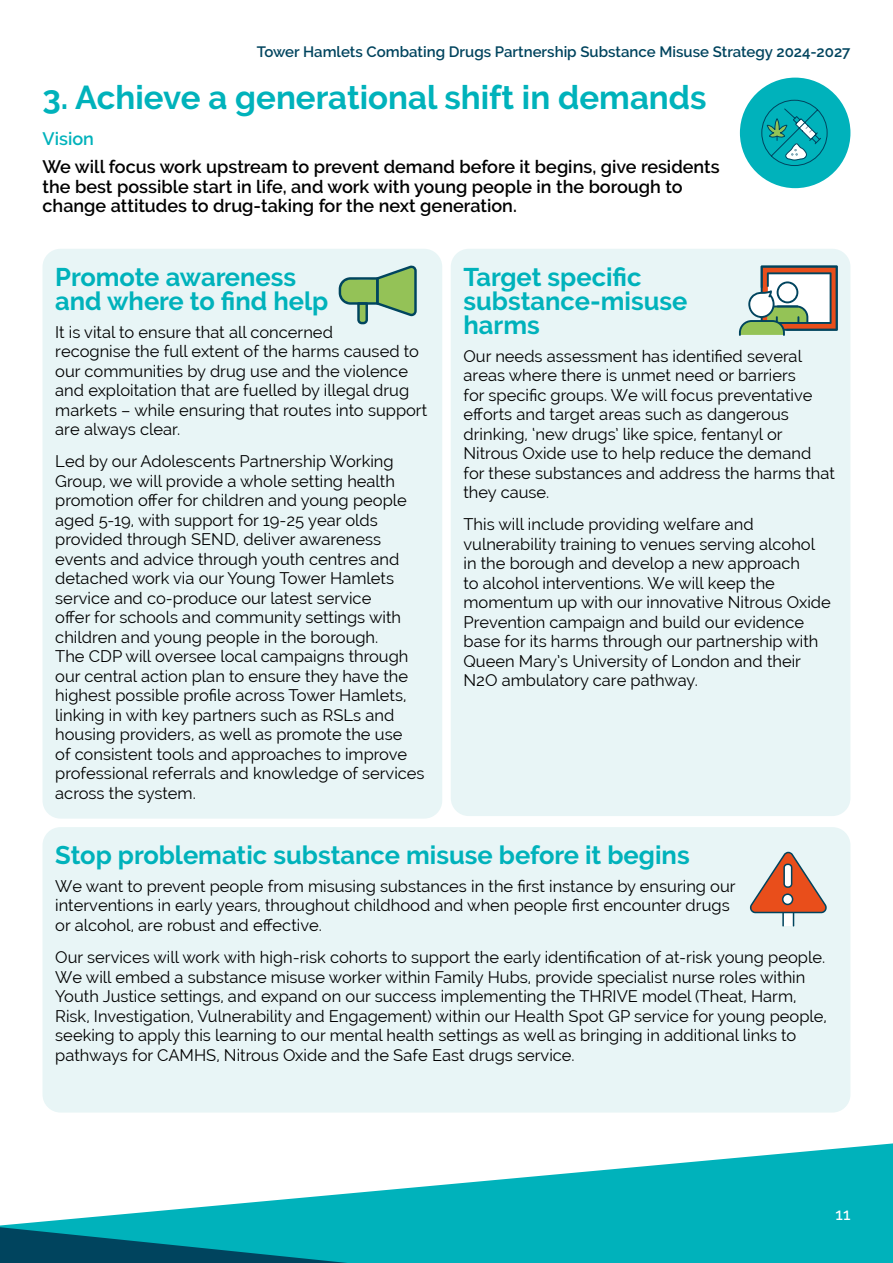
<style>
.page{position:relative;width:893px;height:1263px;background:#fff}
.page>*{position:absolute;margin:0;border:0;box-sizing:border-box;transform-origin:0 0}
.t1{font:700 33px "Raleway";color:#00b2bb}
.t2{font:700 25.5px/24px "Raleway";color:#00b2bb}
.t3{font:600 18px/19.5px "Raleway";color:#000}
.t4{font:600 18px "Raleway";color:#00b2bb}
.t5{font:16.5px/19.5px "Raleway";color:#000}
.t6{font:500 16.5px "Raleway";color:#fff}
.t7{font:600 15px "Raleway";color:#00445e}
</style>
<div class="page">
<svg style="left:48px;top:1107px;width:845px;height:156px"></svg>
<svg style="left:0;top:1116px;width:890px;height:147px;fill:#00b2bb"></svg>
<div style="left:43px;top:249px;width:399px;height:570px;background:#e8f5f6;border-radius:18px"></div>
<div style="left:451px;top:249px;width:399px;height:567px;background:#e8f5f6;border-radius:18px"></div>
<div style="left:740px;top:78px;width:110px;height:110px;background:#00b2bb;border-radius:50%"></div>
<svg style="left:761px;top:99px;width:67px;height:67px"></svg>
<svg style="left:739px;top:266px;width:99px;height:70px"></svg>
<div style="left:43px;top:827px;width:807px;height:285px;background:#e8f5f6;border-radius:18px"></div>
<svg style="left:749px;top:852px;width:78px;height:74px"></svg>
<svg style="left:339px;top:265px;width:78px;height:59px"></svg>
<p class="t7" style="left:257px;top:43px;width:595px">Tower Hamlets Combating Drugs Partnership Substance Misuse Strategy 2024-2027</p>
<h1 class="t1" style="left:43px;top:78px;width:665px">3. Achieve a generational shift in demands</h1>
<p class="t4" style="left:43px;top:128px;width:53px">Vision</p>
<p class="t3" style="left:43px;top:157px;width:679px">We will focus work upstream to prevent demand before it begins, give residents the best possible start in life, and work with young people in the borough to change attitudes to drug-taking for the next generation.</p>
<h2 class="t2" style="left:55px;top:265px;width:275px">Promote awareness and where to find help</h2>
<p class="t5" style="left:55px;top:322px;width:373px">It is vital to ensure that all concerned<br>recognise the full extent of the harms caused to our communities by drug use and the violence and exploitation that are fuelled by illegal drug markets – while ensuring that routes into support are always clear.</p>
<p class="t5" style="left:55px;top:452px;width:371px">Led by our Adolescents Partnership Working Group, we will provide a whole setting health promotion offer for children and young people aged 5-19, with support for 19-25 year olds provided through SEND, deliver awareness events and advice through youth centres and detached work via our Young Tower Hamlets service and co-produce our latest service<br>offer for schools and community settings with children and young people in the borough.<br>The CDP will oversee local campaigns through our central action plan to ensure they have the highest possible profile across Tower Hamlets, linking in with key partners such as RSLs and housing providers, as well as promote the use<br>of consistent tools and approaches to improve professional referrals and knowledge of services across the system.</p>
<h2 class="t2" style="left:463px;top:265px;width:225px">Target specific substance-misuse harms</h2>
<p class="t5" style="left:463px;top:346px;width:373px">Our needs assessment has identified several areas where there is unmet need or barriers<br>for specific groups. We will focus preventative efforts and target areas such as dangerous drinking, ‘new drugs’ like spice, fentanyl or Nitrous Oxide use to help reduce the demand for these substances and address the harms that they cause.</p>
<p class="t5" style="left:463px;top:515px;width:369px">This will include providing welfare and vulnerability training to venues serving alcohol in the borough and develop a new approach<br>to alcohol interventions. We will keep the momentum up with our innovative Nitrous Oxide Prevention campaign and build our evidence base for its harms through our partnership with Queen Mary’s University of London and their N2O ambulatory care pathway.</p>
<h2 class="t2" style="left:55px;top:843px;width:636px">Stop problematic substance misuse before it begins</h2>
<p class="t5" style="left:55px;top:876px;width:682px">We want to prevent people from misusing substances in the first instance by ensuring our interventions in early years, throughout childhood and when people first encounter drugs or alcohol, are robust and effective.</p>
<p class="t5" style="left:55px;top:947px;width:773px">Our services will work with high-risk cohorts to support the early identification of at-risk young people.<br>We will embed a substance misuse worker within Family Hubs, provide specialist nurse roles within Youth Justice settings, and expand on our success implementing the THRIVE model (Theat, Harm, Risk, Investigation, Vulnerability and Engagement) within our Health Spot GP service for young people, seeking to apply this learning to our mental health settings as well as bringing in additional links to pathways for CAMHS, Nitrous Oxide and the Safe East drugs service.</p>
<p class="t6" style="left:836px;top:1205px;width:16px">11</p>
</div>
